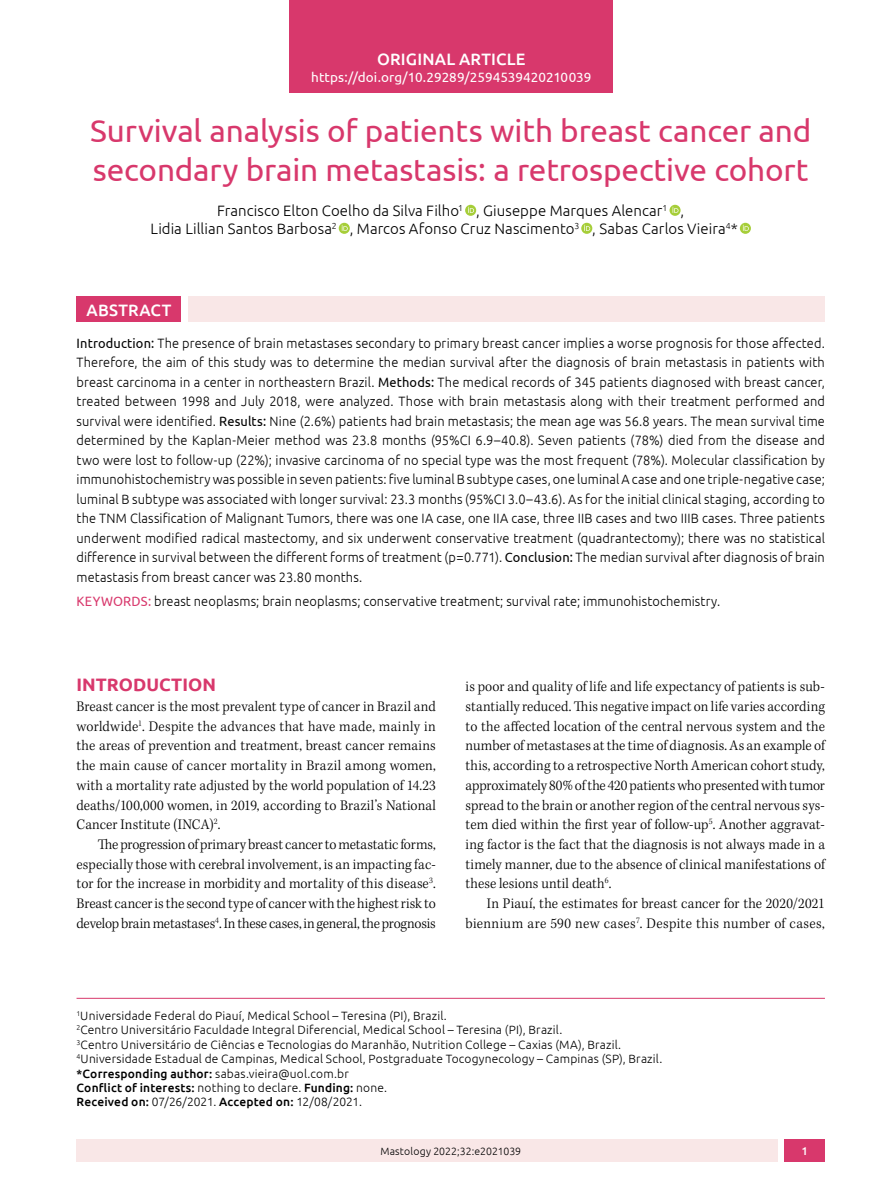
<style>
.page{position:relative;width:893px;height:1191px;background:#fff}
.page>*{position:absolute;margin:0;border:0;box-sizing:border-box;transform-origin:0 0}
.t1{font:31.5px/39px "Ubuntu";letter-spacing:-.005em;color:#d8386c}
.t2{font:700 18px "Ubuntu";letter-spacing:.005em;color:#d8386c}
.t3{font:500 16.5px "Ubuntu";letter-spacing:.01em;color:#fff}
.t4{font:300 15px/19.6px "Kepler Std";letter-spacing:.01em;color:#000;text-align:justify;scale:.95 1}
.t5{font:300 15px/18px "Ubuntu";letter-spacing:.005em;color:#000}
.t6{font:300 13.5px/19.5px "Ubuntu";letter-spacing:.01em;color:#000;text-align:justify;scale:.95 1}
.t7{font:13.5px "Ubuntu";color:#fff}
.t8{font:300 12px/14.4px "Ubuntu";letter-spacing:.015em;color:#000}
.t9{font:500 11.25px "Ubuntu";color:#fff}
.t10{font:300 10.5px "Ubuntu";color:#000}
.s1{font-weight:400}
.s2{font-weight:400;color:#d8386c}
.s3{font-weight:500}
</style>
<div class="page">
<div style="left:77px;top:1139px;width:701px;height:23px;background:#f9e7e7"></div>
<div style="left:785px;top:1139px;width:40px;height:23px;background:#d8386c"></div>
<div style="left:465px;top:205px;width:11px;height:11px;background:#a6ce39;border-radius:50%"></div>
<svg style="left:468px;top:207px;width:6px;height:6px"></svg>
<svg style="left:669px;top:205px;width:12px;height:11px"></svg>
<svg style="left:672px;top:207px;width:6px;height:6px"></svg>
<svg style="left:339px;top:223px;width:11px;height:11px"></svg>
<svg style="left:342px;top:225px;width:6px;height:6px"></svg>
<svg style="left:581px;top:223px;width:11px;height:11px"></svg>
<svg style="left:584px;top:225px;width:6px;height:6px"></svg>
<svg style="left:740px;top:223px;width:11px;height:11px"></svg>
<svg style="left:743px;top:225px;width:6px;height:6px"></svg>
<hr style="left:77px;top:998px;width:748px;height:1px;background:#d8386c">
<div style="left:77px;top:296px;width:104px;height:26px;background:#d8386c"></div>
<div style="left:188px;top:296px;width:637px;height:26px;background:#f9e7e7"></div>
<div style="left:290px;top:0;width:323px;height:92px;background:#d8386c"></div>
<p class="t3" style="left:377px;top:49px;width:150px">ORIGINAL ARTICLE</p>
<p class="t7" style="left:311px;top:69px;width:282px">https://doi.org/10.29289/2594539420210039</p>
<h1 class="t1" style="left:90px;top:110px;width:723px">Survival analysis of patients with breast cancer and secondary brain metastasis: a retrospective cohort</h1>
<p class="t5" style="left:151px;top:201px;width:589px;text-indent:67px">Francisco Elton Coelho da Silva Filho<sup>1</sup> , Giuseppe Marques Alencar<sup>1</sup> ,<br>Lidia Lillian Santos Barbosa<sup>2</sup> , Marcos Afonso Cruz Nascimento<sup>3</sup> , Sabas Carlos Vieira<sup>4</sup>*</p>
<p class="t3" style="left:87px;top:299px;width:86px">ABSTRACT</p>
<p class="t6" style="left:77px;top:333px;width:789px"><span class="s1">Introduction:</span> The presence of brain metastases secondary to primary breast cancer implies a worse prognosis for those affected.<br>Therefore, the aim of this study was to determine the median survival after the diagnosis of brain metastasis in patients with breast carcinoma in a center in northeastern Brazil. <span class="s1">Methods:</span> The medical records of 345 patients diagnosed with breast cancer, treated between 1998 and July 2018, were analyzed. Those with brain metastasis along with their treatment performed and survival were identified. <span class="s1">Results:</span> Nine (2.6%) patients had brain metastasis; the mean age was 56.8 years. The mean survival time determined by the Kaplan-Meier method was 23.8 months (95%CI 6.9–40.8). Seven patients (78%) died from the disease and two were lost to follow-up (22%); invasive carcinoma of no special type was the most frequent (78%). Molecular classification by immunohistochemistry was possible in seven patients: five luminal B subtype cases, one luminal A case and one triple-negative case; luminal B subtype was associated with longer survival: 23.3 months (95%CI 3.0–43.6). As for the initial clinical staging, according to the TNM Classification of Malignant Tumors, there was one IA case, one IIA case, three IIB cases and two IIIB cases. Three patients underwent modified radical mastectomy, and six underwent conservative treatment (quadrantectomy); there was no statistical difference in survival between the different forms of treatment (p=0.771). <span class="s1">Conclusion:</span> The median survival after diagnosis of brain metastasis from breast cancer was 23.80 months.</p>
<p class="t6" style="left:77px;top:590px;width:679px"><span class="s2">KEYWORDS:</span> breast neoplasms; brain neoplasms; conservative treatment; survival rate; immunohistochemistry.</p>
<h2 class="t2" style="left:77px;top:674px;width:141px">INTRODUCTION</h2>
<p class="t4" style="left:77px;top:697px;width:380px">Breast cancer is the most prevalent type of cancer in Brazil and worldwide<sup>1</sup>. Despite the advances that have made, mainly in the areas of prevention and treatment, breast cancer remains the main cause of cancer mortality in Brazil among women, with a mortality rate adjusted by the world population of 14.23 deaths/100,000 women, in 2019, according to Brazil’s National Cancer Institute (INCA)<sup>2</sup>.</p>
<p class="t4" style="left:77px;top:835px;width:380px;text-indent:21px">The progression of primary breast cancer to metastatic forms, especially those with cerebral involvement, is an impacting fac&shy;tor for the increase in morbidity and mortality of this disease<sup>3</sup>.<br>Breast cancer is the second type of cancer with the highest risk to develop brain metastases<sup>4</sup>. In these cases, in general, the prognosis</p>
<p class="t4" style="left:466px;top:677px;width:380px">is poor and quality of life and life expectancy of patients is sub&shy;stantially reduced. This negative impact on life varies according to the affected location of the central nervous system and the number of metastases at the time of diagnosis. As an example of this, according to a retrospective North American cohort study, approximately 80% of the 420 patients who presented with tumor spread to the brain or another region of the central nervous sys&shy;tem died within the first year of follow-up<sup>5</sup>. Another aggravat&shy;ing factor is the fact that the diagnosis is not always made in a timely manner, due to the absence of clinical manifestations of these lesions until death<sup>6</sup>.</p>
<p class="t4" style="left:466px;top:894px;width:380px;text-align:right">In Piauí, the estimates for breast cancer for the 2020/2021 biennium are 590 new cases<sup>7</sup>. Despite this number of cases,</p>
<p class="t8" style="left:77px;top:1008px;width:587px"><sup>1</sup>Universidade Federal do Piauí, Medical School – Teresina (PI), Brazil.<br><sup>2</sup>Centro Universitário Faculdade Integral Diferencial, Medical School – Teresina (PI), Brazil.<br><sup>3</sup>Centro Universitário de Ciências e Tecnologias do Maranhão, Nutrition College – Caxias (MA), Brazil.<br><sup>4</sup>Universidade Estadual de Campinas, Medical School, Postgraduate Tocogynecology – Campinas (SP), Brazil. <span class="s3">*Corresponding author:</span> sabas.vieira@uol.com.br<br><span class="s3">Conflict of interests:</span> nothing to declare. <span class="s3">Funding:</span> none.<br><span class="s3">Received on:</span> 07/26/2021. <span class="s3">Accepted on:</span> 12/08/2021.</p>
<p class="t10" style="left:380px;top:1144px;width:142px">Mastology 2022;32:e2021039</p>
<p class="t9" style="left:802px;top:1143px;width:8px">1</p>
</div>
